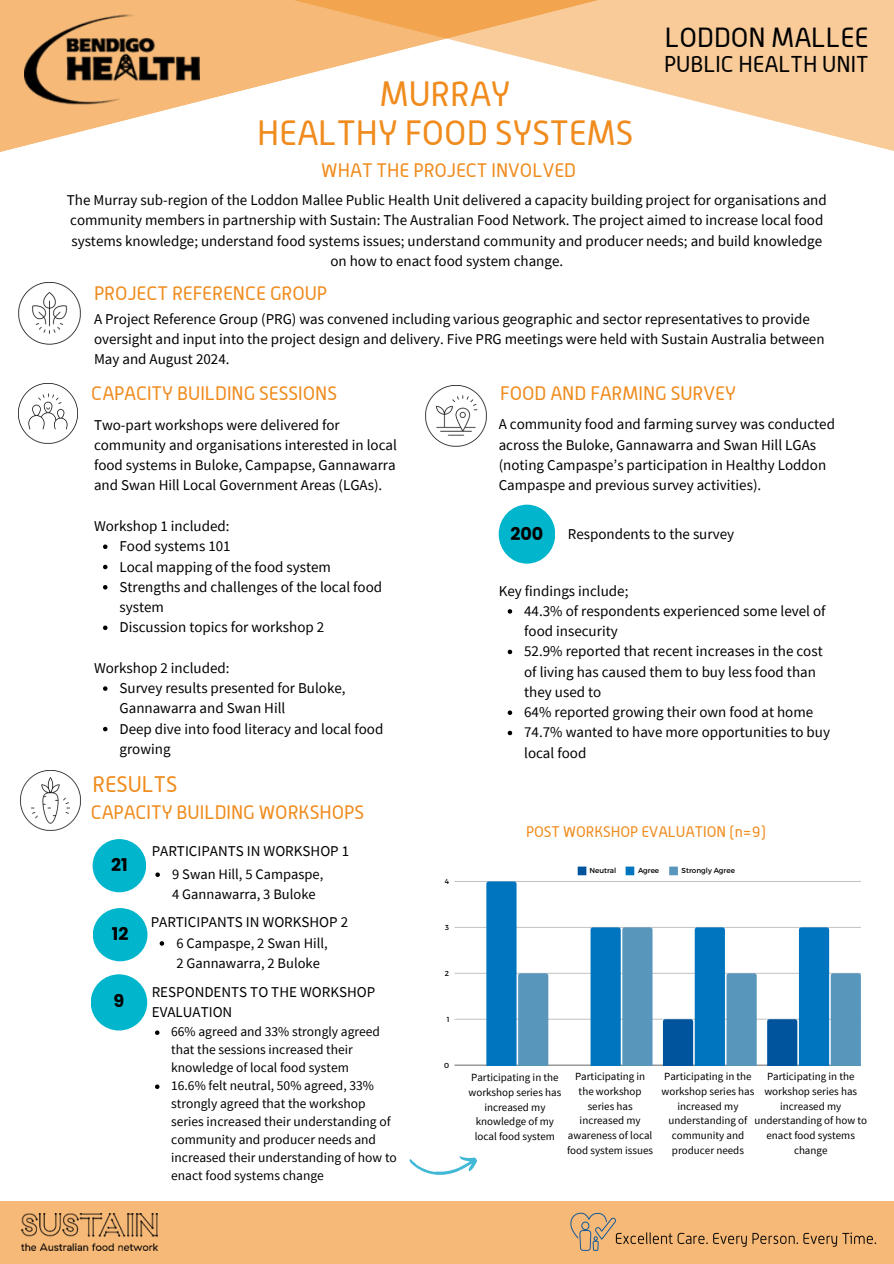
<style>
.page{position:relative;width:894px;height:1264px;background:#fff}
.page>*{position:absolute;margin:0;border:0;box-sizing:border-box;transform-origin:0 0}
.t1{font:34.2px/38.2px "Alwyn";color:#f08b1d;text-align:center}
.t2{font:27px "Alwyn";color:#000}
.t3{font:22.35px "Alwyn";color:#000}
.t4{font:22.05px "Alwyn";color:#f08b1d}
.t5{font:19.05px "Alwyn";color:#f08b1d}
.t6{font:700 17.55px "Poppins";color:#000}
.t7{font:15px/20.2px "Source Sans Pro";color:#000}
.t8{font:15px "Alwyn";color:#f08b1d}
.t9{font:14.55px/20.2px "Source Sans Pro";color:#000}
.t10{font:13.5px/18px "Source Sans Pro";color:#000}
.t11{font:10.95px/14.7px "Source Sans Pro";color:#000;text-align:center}
.t12{font:7.2px "Montserrat";color:#000}
</style>
<div class="page">
<div style="left:849px;top:0;width:44px;height:151px;background:#f8cb99"></div>
<img style="left:18px;top:383px;width:60px;height:61px">
<img style="left:18px;top:282px;width:63px;height:62px">
<img style="left:425px;top:385px;width:62px;height:62px">
<img style="left:20px;top:771px;width:61px;height:60px">
<div style="left:91px;top:974px;width:56px;height:56px;background:#00b5cc;border-radius:50%"></div>
<div style="left:93px;top:839px;width:53px;height:53px;background:#00b5cc;border-radius:50%"></div>
<div style="left:93px;top:908px;width:54px;height:53px;background:#00b5cc;border-radius:50%"></div>
<svg style="left:409px;top:1156px;width:68px;height:19px"></svg>
<svg style="left:155px;top:872px;width:5px;height:5px"></svg>
<svg style="left:160px;top:941px;width:4px;height:4px"></svg>
<svg style="left:155px;top:1030px;width:4px;height:4px"></svg>
<svg style="left:155px;top:1084px;width:4px;height:4px"></svg>
<div style="left:577px;top:866px;width:9px;height:9px;background:#00549e"></div>
<div style="left:625px;top:866px;width:9px;height:9px;background:#0075bf"></div>
<div style="left:669px;top:866px;width:8px;height:9px;background:#5896bb"></div>
<hr style="left:454px;top:1064px;width:406px;height:1px;background:#cacaca">
<hr style="left:454px;top:1018px;width:406px;height:1px;background:#eee">
<hr style="left:454px;top:973px;width:406px;height:1px;background:#ccc">
<hr style="left:454px;top:927px;width:406px;height:1px;background:#c7c7c7">
<hr style="left:454px;top:881px;width:406px;height:1px;background:#c2c2c2">
<svg style="left:486px;top:881px;width:62px;height:184px"></svg>
<svg style="left:590px;top:927px;width:62px;height:138px;background:#3389bf"></svg>
<svg style="left:662px;top:927px;width:94px;height:138px"></svg>
<svg style="left:767px;top:927px;width:93px;height:138px"></svg>
<div style="left:498px;top:504px;width:57px;height:59px;background:#00b5cc;border-radius:50%"></div>
<svg style="left:507px;top:609px;width:5px;height:4px"></svg>
<svg style="left:507px;top:649px;width:5px;height:5px"></svg>
<svg style="left:507px;top:710px;width:5px;height:5px"></svg>
<svg style="left:507px;top:730px;width:5px;height:5px"></svg>
<svg style="left:0;top:0;width:849px;height:152px"></svg>
<img style="left:25px;top:0;width:174px;height:118px">
<div style="left:0;top:1201px;width:893px;height:62px;background:#f6b977"></div>
<img style="left:570px;top:1212px;width:307px;height:39px">
<img style="left:21px;top:1213px;width:137px;height:37px">
<svg style="left:103px;top:544px;width:4px;height:5px"></svg>
<svg style="left:103px;top:564px;width:4px;height:5px"></svg>
<svg style="left:103px;top:585px;width:4px;height:4px"></svg>
<svg style="left:103px;top:625px;width:4px;height:5px"></svg>
<svg style="left:103px;top:686px;width:4px;height:4px"></svg>
<svg style="left:103px;top:726px;width:4px;height:5px"></svg>
<h6 class="t1" style="left:257px;top:75px;width:377px">MURRAY<br>HEALTHY FOOD SYSTEMS</h6>
<p class="t5" style="left:321px;top:158px;width:256px">WHAT THE PROJECT INVOLVED</p>
<p class="t2" style="left:664px;top:21px;width:205px">LODDON MALLEE</p>
<p class="t3" style="left:664px;top:51px;width:206px">PUBLIC HEALTH UNIT</p>
<p class="t7" style="left:67px;top:190px;width:761px;text-align:center">The Murray sub-region of the Loddon Mallee Public Health Unit delivered a capacity building project for organisations and community members in partnership with Sustain: The Australian Food Network. The project aimed to increase local food systems knowledge; understand food systems issues; understand community and producer needs; and build knowledge on how to enact food system change.</p>
<p class="t5" style="left:94px;top:282px;width:234px">PROJECT REFERENCE GROUP</p>
<h5 class="t7" style="left:94px;top:308px;width:731px">A Project Reference Group (PRG) was convened including various geographic and sector representatives to provide oversight and input into the project design and delivery. Five PRG meetings were held with Sustain Australia between<br>May and August 2024.</h5>
<h5 class="t5" style="left:91px;top:382px;width:247px">CAPACITY BUILDING SESSIONS</h5>
<p class="t5" style="left:500px;top:382px;width:237px">FOOD AND FARMING SURVEY</p>
<p class="t7" style="left:94px;top:414px;width:304px">Two-part workshops were delivered for community and organisations interested in local food systems in Buloke, Campapse, Gannawarra and Swan Hill Local Government Areas (LGAs).</p>
<p class="t7" style="left:94px;top:515px;width:137px">Workshop 1 included:</p>
<h2 class="t7" style="left:119px;top:536px;width:113px">Food systems 101</h2>
<h4 class="t7" style="left:119px;top:556px;width:213px">Local mapping of the food system</h4>
<h6 class="t7" style="left:119px;top:576px;width:264px">Strengths and challenges of the local food system</h6>
<p class="t7" style="left:119px;top:617px;width:206px">Discussion topics for workshop 2</p>
<h5 class="t7" style="left:94px;top:657px;width:137px">Workshop 2 included:</h5>
<p class="t7" style="left:119px;top:677px;width:228px">Survey results presented for Buloke,<br>Gannawarra and Swan Hill</p>
<p class="t7" style="left:119px;top:718px;width:265px">Deep dive into food literacy and local food growing</p>
<p class="t4" style="left:93px;top:771px;width:86px">RESULTS</p>
<h6 class="t5" style="left:91px;top:801px;width:275px">CAPACITY BUILDING WORKSHOPS</h6>
<p class="t6" style="left:111px;top:852px;width:18px">21</p>
<h4 class="t6" style="left:112px;top:921px;width:18px">12</h4>
<h6 class="t6" style="left:113px;top:988px;width:12px">9</h6>
<h6 class="t7" style="left:152px;top:840px;width:199px">PARTICIPANTS IN WORKSHOP 1</h6>
<h4 class="t9" style="left:172px;top:863px;width:153px">9 Swan Hill, 5 Campaspe,<br>4 Gannawarra, 3 Buloke</h4>
<h6 class="t7" style="left:151px;top:912px;width:199px">PARTICIPANTS IN WORKSHOP 2</h6>
<p class="t9" style="left:176px;top:932px;width:153px">6 Campaspe, 2 Swan Hill,<br>2 Gannawarra, 2 Buloke</p>
<p class="t7" style="left:152px;top:981px;width:225px">RESPONDENTS TO THE WORKSHOP<br>EVALUATION</p>
<p class="t10" style="left:171px;top:1022px;width:210px">66% agreed and 33% strongly agreed that the sessions increased their knowledge of local food system</p>
<p class="t10" style="left:171px;top:1076px;width:227px">16.6% felt neutral, 50% agreed, 33% strongly agreed that the workshop series increased their understanding of community and producer needs and increased their understanding of how to enact food systems change</p>
<p class="t7" style="left:498px;top:414px;width:338px">A community food and farming survey was conducted across the Buloke, Gannawarra and Swan Hill LGAs (noting Campaspe’s participation in Healthy Loddon Campaspe and previous survey activities).</p>
<p class="t7" style="left:567px;top:523px;width:168px">Respondents to the survey</p>
<p class="t6" style="left:510px;top:521px;width:34px">200</p>
<h4 class="t7" style="left:498px;top:580px;width:131px">Key findings include;</h4>
<h6 class="t7" style="left:524px;top:600px;width:303px">44.3% of respondents experienced some level of food insecurity</h6>
<h3 class="t7" style="left:524px;top:641px;width:300px">52.9% reported that recent increases in the cost of living has caused them to buy less food than they used to</h3>
<h6 class="t7" style="left:524px;top:701px;width:290px">64% reported growing their own food at home</h6>
<h6 class="t7" style="left:524px;top:722px;width:307px">74.7% wanted to have more opportunities to buy local food</h6>
<p class="t12" style="left:444px;top:876px;width:6px">4</p>
<p class="t12" style="left:445px;top:922px;width:5px">3</p>
<p class="t12" style="left:444px;top:968px;width:6px">2</p>
<p class="t12" style="left:446px;top:1014px;width:4px">1</p>
<p class="t12" style="left:444px;top:1060px;width:7px">0</p>
<p class="t8" style="left:526px;top:823px;width:241px">POST WORKSHOP EVALUATION (n=9)</p>
<p class="t12" style="left:589px;top:865px;width:28px">Neutral</p>
<p class="t12" style="left:637px;top:865px;width:23px">Agree</p>
<p class="t12" style="left:681px;top:865px;width:55px">Strongly Agree</p>
<p class="t11" style="left:468px;top:1070px;width:94px">Participating in the workshop series has increased my knowledge of my local food system</p>
<p class="t11" style="left:567px;top:1069px;width:88px">Participating in the workshop series has increased my awareness of local food system issues</p>
<p class="t11" style="left:661px;top:1069px;width:94px">Participating in the workshop series has increased my understanding of community and producer needs</p>
<p class="t11" style="left:754px;top:1069px;width:114px">Participating in the workshop series has increased my understanding of how to enact food systems change</p>
</div>
